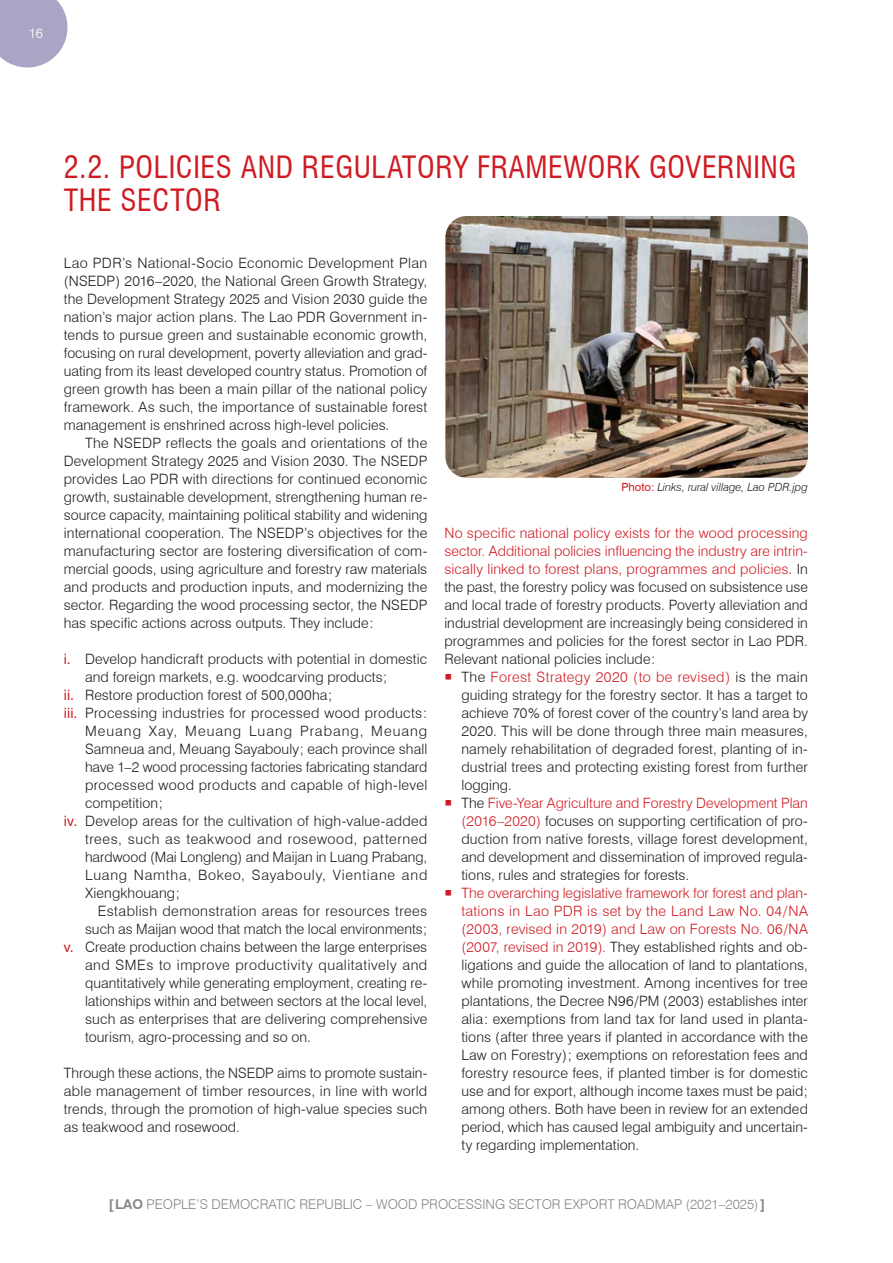
<style>
.page{position:relative;width:893px;height:1263px;background:#fff}
.page>*{position:absolute;margin:0;border:0;box-sizing:border-box;transform-origin:0 0}
.Title_1{font:condensed 30px/33px "Swiss 721 BT";letter-spacing:.02em;color:#cf1b22}
.Body_text_2Col{font:300 14.25px/18px "Swiss 721 BT";letter-spacing:.01em;color:#1d1d1b;text-align:justify}
.sangrado_2Col{font:300 14.25px/18px "Swiss 721 BT";letter-spacing:.005em;color:#1d1d1b;text-align:justify}
.bullets_text{font:300 14.25px/18px "Swiss 721 BT";letter-spacing:.015em;color:#1d1d1b;text-align:right}
.t1{font:300 13.5px "Swiss 721 BT";color:#878787}
.t2{font:300 13.5px "Swiss 721 BT";color:#fff}
.pie_foto{font:italic 300 11.25px "Swiss 721 BT";color:#1d1d1b}
.pie_foto-2{font:11.25px "Swiss 721 BT";color:#cf1b22}
.s1{font-weight:400;color:#cf1b22}
.s2{font-weight:300;font-style:italic;color:#1d1d1b}
.s3{color:#cf1b22}
.s4{font-weight:700}
</style>
<div class="page">
<svg style="left:0;top:0;width:68px;height:68px;background:#b4b0cb"></svg>
<img style="left:445px;top:216px;width:363px;height:262px">
<p class="t2" style="left:29px;top:25px;width:16px">16</p>
<p class="Title_1" style="left:64px;top:151px;width:734px">2.2. POLICIES AND REGULATORY FRAMEWORK GOVERNING<br>THE SECTOR</p>
<p class="sangrado_2Col" style="left:64px;top:254px;width:365px">Lao PDR’s National-Socio Economic Development Plan (NSEDP) 2016–2020, the National Green Growth Strategy, the Development Strategy 2025 and Vision 2030 guide the nation’s major action plans. The Lao PDR Government in&shy;tends to pursue green and sustainable economic growth, focusing on rural development, poverty alleviation and grad&shy;uating from its least developed country status. Promotion of green growth has been a main pillar of the national policy framework. As such, the importance of sustainable forest management is enshrined across high-level policies.</p>
<p class="Body_text_2Col" style="left:64px;top:434px;width:365px;text-indent:21px">The NSEDP reflects the goals and orientations of the Development Strategy 2025 and Vision 2030. The NSEDP provides Lao PDR with directions for continued economic growth, sustainable development, strengthening human re&shy;source capacity, maintaining political stability and widening international cooperation. The NSEDP’s objectives for the manufacturing sector are fostering diversification of com&shy;mercial goods, using agriculture and forestry raw materials and products and production inputs, and modernizing the sector. Regarding the wood processing sector, the NSEDP has specific actions across outputs. They include:</p>
<p class="Body_text_2Col" style="left:85px;top:650px;width:344px;text-indent:-21px"><span class="s1">i.</span> Develop handicraft products with potential in domestic and foreign markets, e.g. woodcarving products;</p>
<p class="Body_text_2Col" style="left:64px;top:686px;width:270px"><span class="s1">ii.</span> Restore production forest of 500,000ha;</p>
<p class="Body_text_2Col" style="left:85px;top:704px;width:344px;text-indent:-21px"><span class="s1">iii.</span> Processing industries for processed wood products:<br>Meuang Xay, Meuang Luang Prabang, Meuang Samneua and, Meuang Sayabouly; each province shall have 1–2 wood processing factories fabricating standard processed wood products and capable of high-level competition;</p>
<p class="Body_text_2Col" style="left:85px;top:812px;width:344px;text-indent:-21px"><span class="s1">iv.</span> Develop areas for the cultivation of high-value-added trees, such as teakwood and rosewood, patterned hardwood (Mai Longleng) and Maijan in Luang Prabang, Luang Namtha, Bokeo, Sayabouly, Vientiane and Xiengkhouang;</p>
<p class="bullets_text" style="left:85px;top:902px;width:344px">Establish demonstration areas for resources trees such as Maijan wood that match the local environments;</p>
<p class="Body_text_2Col" style="left:85px;top:938px;width:344px;text-indent:-21px"><span class="s1">v.</span> Create production chains between the large enterprises and SMEs to improve productivity qualitatively and quantitatively while generating employment, creating re&shy;lationships within and between sectors at the local level, such as enterprises that are delivering comprehensive tourism, agro-processing and so on.</p>
<p class="sangrado_2Col" style="left:64px;top:1064px;width:365px">Through these actions, the NSEDP aims to promote sustain&shy;able management of timber resources, in line with world trends, through the promotion of high-value species such as teakwood and rosewood.</p>
<p class="pie_foto-2" style="left:621px;top:480px;width:48px">Photo: <span class="s2">Links</span></p>
<p class="pie_foto" style="left:682px;top:480px;width:113px">, rura l village , Lao PDR.jpg</p>
<p class="sangrado_2Col" style="left:444px;top:524px;width:365px"><span class="s3">No specific national policy exists for the wood processing sector. Additional policies influencing the industry are intrin&shy;sically linked to forest plans, programmes and policies.</span> In the past, the forestry policy was focused on subsistence use and local trade of forestry products. Poverty alleviation and industrial development are increasingly being considered in programmes and policies for the forest sector in Lao PDR.<br>Relevant national policies include:</p>
<p class="Body_text_2Col" style="left:461px;top:668px;width:348px">The <span class="s3">Forest Strategy 2020 (to be revised)</span> is the main guiding strategy for the forestry sector. It has a target to achieve 70% of forest cover of the country’s land area by 2020. This will be done through three main measures, namely rehabilitation of degraded forest, planting of in&shy;dustrial trees and protecting existing forest from further logging.</p>
<p class="Body_text_2Col" style="left:461px;top:794px;width:348px">The <span class="s3">Five-Year Agriculture and Forestry Development Plan (2016–2020)</span> focuses on supporting certification of pro&shy;duction from native forests, village forest development, and development and dissemination of improved regula&shy;tions, rules and strategies for forests.</p>
<p class="Body_text_2Col" style="left:461px;top:884px;width:348px"><span class="s3">The overarching legislative framework for forest and plan&shy;tations in Lao PDR is set by the Land Law No. 04/NA (2003, revised in 2019) and Law on Forests No. 06/NA (2007, revised in 2019).</span> They established rights and ob&shy;ligations and guide the allocation of land to plantations, while promoting investment. Among incentives for tree plantations, the Decree N96/PM (2003) establishes inter alia: exemptions from land tax for land used in planta&shy;tions (after three years if planted in accordance with the Law on Forestry); exemptions on reforestation fees and forestry resource fees, if planted timber is for domestic use and for export, although income taxes must be paid; among others. Both have been in review for an extended period, which has caused legal ambiguity and uncertain&shy;ty regarding implementation.</p>
<p class="t1" style="left:108px;top:1196px;width:658px"><span class="s4">[LAO</span> PEOPLE’S DEMOCRATIC REPUBLIC – WOOD PROCESSING SECTOR EXPORT ROADMAP (2021–2025)<span class="s4">]</span></p>
</div>
